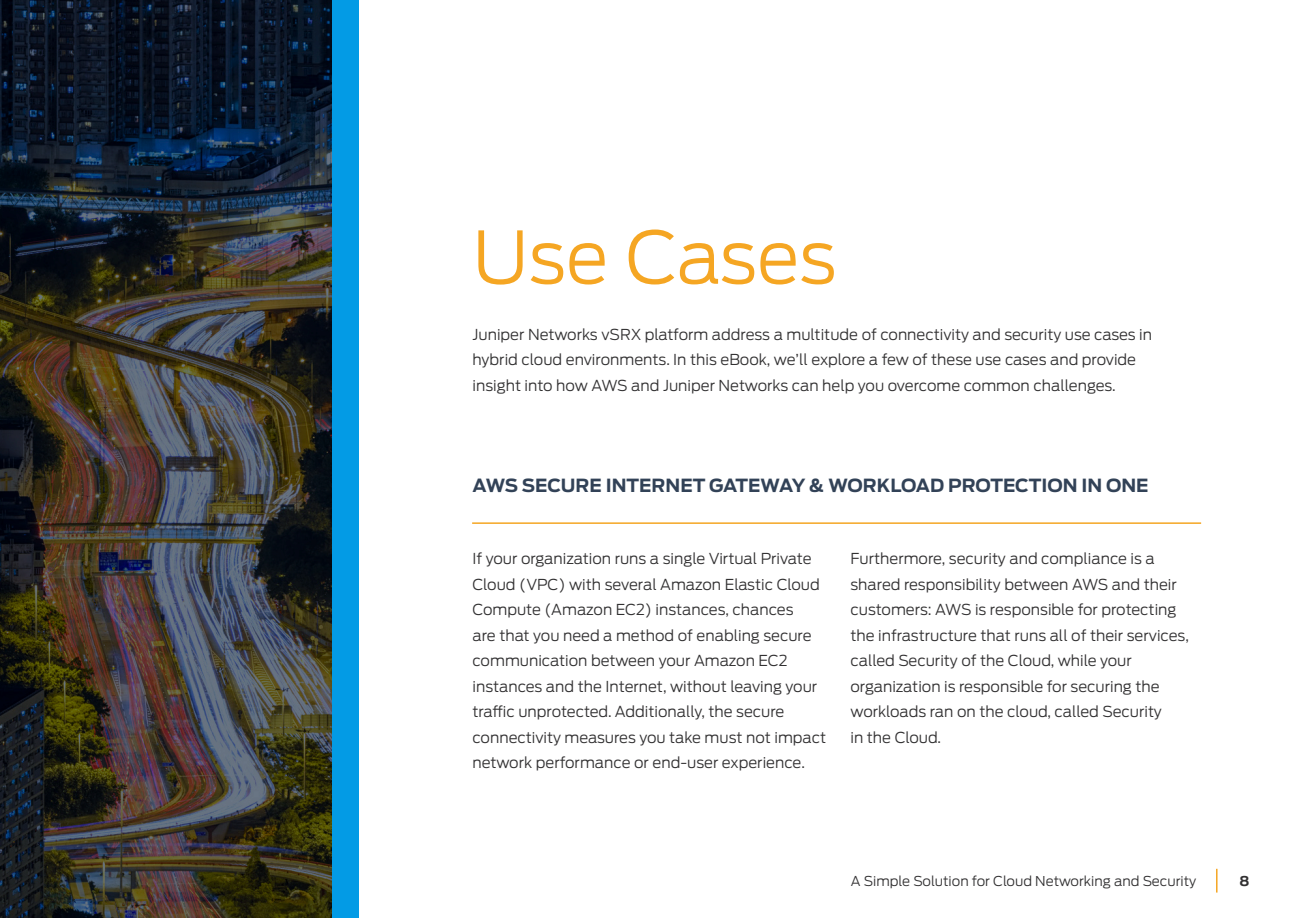
<style>
.page{position:relative;width:1296px;height:918px;background:#fff}
.page>*{position:absolute;margin:0;border:0;box-sizing:border-box;transform-origin:0 0}
.t1{font:300 72px "Antenna";letter-spacing:-.005em;color:#f5a623}
.t2{font:700 18px "Antenna";color:#324257}
.t3{font:300 15px/25.5px "Antenna";color:#323132}
.t4{font:300 13.5px "Antenna";color:#323132}
.t5{font:700 13.5px "Antenna";color:#323132}
</style>
<div class="page">
<hr style="left:1216px;top:869px;width:2px;height:24px;background:#f5a623">
<img style="left:0;top:0;width:332px;height:918px">
<div style="left:332px;top:0;width:27px;height:918px;background:#039be5"></div>
<hr style="left:472px;top:522px;width:729px;height:2px;background:#f5a623">
<p class="t1" style="left:472px;top:210px;width:366px">Use Cases</p>
<p class="t3" style="left:472px;top:321px;width:681px">Juniper Networks vSRX platform address a multitude of connectivity and security use cases in hybrid cloud environments. In this eBook, we’ll explore a few of these use cases and provide insight into how AWS and Juniper Networks can help you overcome common challenges.</p>
<p class="t2" style="left:472px;top:473px;width:678px">AWS SECURE INTERNET GATEWAY &amp; WORKLOAD PROTECTION IN ONE</p>
<p class="t3" style="left:472px;top:546px;width:355px">If your organization runs a single Virtual Private Cloud (VPC) with several Amazon Elastic Cloud Compute (Amazon EC2) instances, chances<br>are that you need a method of enabling secure communication between your Amazon EC2 instances and the Internet, without leaving your traffic unprotected. Additionally, the secure connectivity measures you take must not impact network performance or end-user experience.</p>
<p class="t3" style="left:850px;top:546px;width:340px">Furthermore, security and compliance is a shared responsibility between AWS and their customers: AWS is responsible for protecting the infrastructure that runs all of their services, called Security of the Cloud, while your organization is responsible for securing the workloads ran on the cloud, called Security<br>in the Cloud.</p>
<p class="t4" style="left:851px;top:872px;width:347px">A Simple Solution for Cloud Networking and Security</p>
<p class="t5" style="left:1240px;top:871px;width:11px">8</p>
</div>
